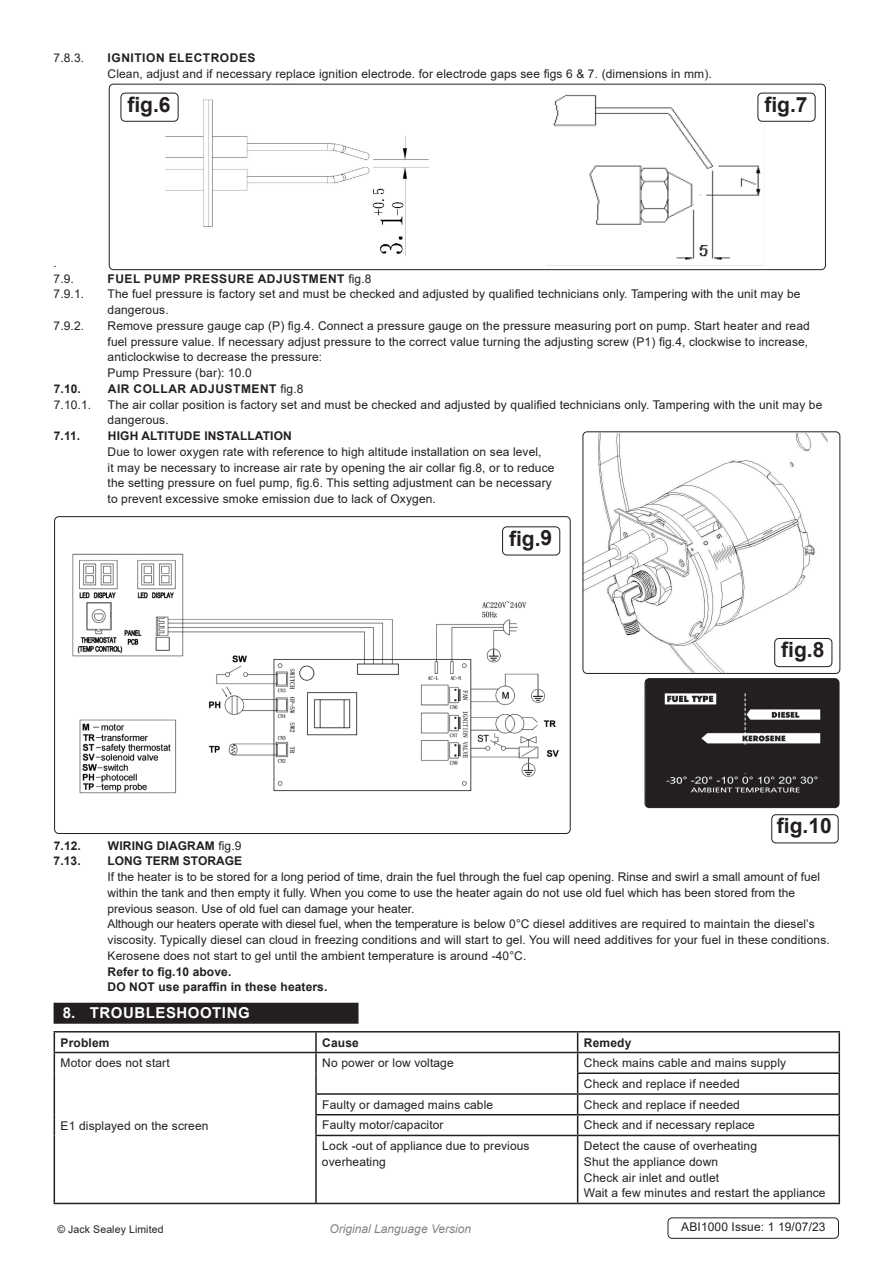
<style>
.page{position:relative;width:893px;height:1263px;background:#fff}
.page>*{position:absolute;margin:0;border:0;box-sizing:border-box;transform-origin:0 0}
.t1{font:700 21px "Arial";color:#231f20}
.t2{font:700 15px "Arial";letter-spacing:.035em;color:#fff}
.Body{font:12px/15.8px "Arial";letter-spacing:.01em;color:#231f20}
.Body-2{font:700 12px "Arial";letter-spacing:.01em;color:#231f20}
.Body-3{font:700 12px "Arial";letter-spacing:.045em;color:#231f20}
.t3{font:italic 12px "Arial";color:#808285}
.Body__Footer{font:12px "Arial";letter-spacing:.01em;color:#231f20}
.Body__Justified__7pt{font:10.5px "Arial";letter-spacing:.01em;color:#231f20}
.s1{font-weight:400}
</style>
<div class="page">
<div style="left:54px;top:1003px;width:304px;height:21px;background:#231f20"></div>
<img style="left:583px;top:432px;width:257px;height:241px">
<div style="left:583px;top:431px;width:257px;height:243px;border:1px solid #231f20;border-radius:4px"></div>
<img style="left:72px;top:547px;width:489px;height:247px">
<div style="left:54px;top:516px;width:517px;height:318px;border:1px solid #231f20;border-radius:4px"></div>
<img style="left:164px;top:92px;width:606px;height:174px">
<div style="left:109px;top:84px;width:717px;height:186px;border:1px solid #231f20;border-radius:4px"></div>
<div style="left:121px;top:93px;width:57px;height:28px;background:#fff;border-radius:4px"></div>
<div style="left:121px;top:93px;width:57px;height:29px;border:1px solid #231f20;border-radius:4px"></div>
<div style="left:758px;top:93px;width:57px;height:28px;background:#fff;border-radius:4px"></div>
<div style="left:757px;top:93px;width:58px;height:29px;border:1px solid #231f20;border-radius:4px"></div>
<div style="left:775px;top:638px;width:57px;height:29px;background:#fff;border-radius:4px"></div>
<div style="left:774px;top:638px;width:58px;height:29px;border:1px solid #231f20;border-radius:4px"></div>
<div style="left:771px;top:814px;width:67px;height:29px;border:1px solid #231f20;border-radius:4px"></div>
<div style="left:503px;top:527px;width:57px;height:28px;background:#fff;border-radius:4px"></div>
<div style="left:502px;top:526px;width:58px;height:29px;border:1px solid #231f20;border-radius:4px"></div>
<img style="left:645px;top:679px;width:194px;height:129px">
<div style="left:645px;top:678px;width:194px;height:130px;border:1px solid #231f20;border-radius:4px"></div>
<div style="left:670px;top:746px;width:151px;height:26px;background:#231f20"></div>
<hr style="left:54px;top:1031px;width:262px;height:1px;background:#231f20">
<hr style="left:316px;top:1031px;width:262px;height:1px;background:#231f20">
<hr style="left:315px;top:1032px;width:2px;height:20px;background:#231f20">
<hr style="left:578px;top:1031px;width:262px;height:1px;background:#231f20">
<hr style="left:838px;top:1032px;width:2px;height:20px;background:#231f20">
<hr style="left:54px;top:1052px;width:262px;height:1px;background:#231f20">
<hr style="left:316px;top:1052px;width:262px;height:1px;background:#231f20">
<hr style="left:315px;top:1053px;width:2px;height:20px;background:#231f20">
<hr style="left:578px;top:1052px;width:262px;height:1px;background:#231f20">
<hr style="left:315px;top:1073px;width:2px;height:20px;background:#231f20">
<hr style="left:577px;top:1072px;width:263px;height:2px;background:#231f20">
<hr style="left:315px;top:1093px;width:263px;height:2px;background:#231f20">
<svg style="left:315px;top:1095px;width:2px;height:19px"></svg>
<hr style="left:578px;top:1093px;width:262px;height:2px;background:#231f20">
<svg style="left:838px;top:1053px;width:2px;height:61px"></svg>
<svg style="left:54px;top:1032px;width:1px;height:103px"></svg>
<hr style="left:315px;top:1114px;width:263px;height:1px;background:#231f20">
<hr style="left:315px;top:1115px;width:2px;height:20px;background:#231f20">
<hr style="left:578px;top:1114px;width:262px;height:1px;background:#231f20">
<svg style="left:577px;top:1032px;width:1px;height:103px"></svg>
<hr style="left:838px;top:1115px;width:2px;height:20px;background:#231f20">
<hr style="left:54px;top:1135px;width:1px;height:68px;background:#231f20">
<hr style="left:315px;top:1135px;width:263px;height:1px;background:#231f20">
<hr style="left:315px;top:1136px;width:2px;height:67px;background:#231f20">
<hr style="left:578px;top:1135px;width:262px;height:1px;background:#231f20">
<hr style="left:577px;top:1136px;width:1px;height:67px;background:#231f20">
<hr style="left:838px;top:1136px;width:2px;height:67px;background:#231f20">
<hr style="left:54px;top:1203px;width:262px;height:1px;background:#231f20">
<hr style="left:316px;top:1203px;width:262px;height:1px;background:#231f20">
<hr style="left:578px;top:1203px;width:262px;height:1px;background:#231f20">
<div style="left:668px;top:1217px;width:171px;height:22px;border:1px solid #231f20;border-radius:4px"></div>
<p class="Body" style="left:54px;top:50px;width:32px">7.8.3.</p>
<p class="Body-3" style="left:108px;top:49px;width:149px">IGNITION ELECTRODES</p>
<p class="Body" style="left:108px;top:66px;width:606px">Clean, adjust and if necessary replace ignition electrode. for electrode gaps see figs 6 &amp; 7. (dimensions in mm).</p>
<p class="t1" style="left:127px;top:90px;width:45px">fig.6</p>
<p class="t1" style="left:764px;top:90px;width:45px">fig.7</p>
<p class="Body" style="left:54px;top:255px;width:5px">.</p>
<p class="Body" style="left:54px;top:270px;width:22px">7.9.</p>
<p class="Body-3" style="left:108px;top:270px;width:265px">FUEL PUMP PRESSURE ADJUSTMENT <span class="s1">fig.8</span></p>
<p class="Body" style="left:54px;top:286px;width:32px">7.9.1.</p>
<p class="Body" style="left:108px;top:286px;width:694px">The fuel pressure is factory set and must be checked and adjusted by qualified technicians only. Tampering with the unit may be dangerous.</p>
<p class="Body" style="left:54px;top:318px;width:32px">7.9.2.</p>
<p class="Body" style="left:108px;top:318px;width:704px">Remove pressure gauge cap (P) fig.4. Connect a pressure gauge on the pressure measuring port on pump. Start heater and read fuel pressure value. If necessary adjust pressure to the correct value turning the adjusting screw (P1) fig.4, clockwise to increase, anticlockwise to decrease the pressure:</p>
<p class="Body" style="left:108px;top:365px;width:146px">Pump Pressure (bar): 10.0</p>
<p class="Body-2" style="left:54px;top:380px;width:29px">7.10.</p>
<p class="Body-3" style="left:108px;top:380px;width:197px">AIR COLLAR ADJUSTMENT <span class="s1">fig.8</span></p>
<p class="Body" style="left:54px;top:396px;width:39px">7.10.1.</p>
<p class="Body" style="left:108px;top:396px;width:716px">The air collar position is factory set and must be checked and adjusted by qualified technicians only. Tampering with the unit may be dangerous.</p>
<p class="Body-2" style="left:54px;top:427px;width:28px">7.11.</p>
<p class="Body-2" style="left:108px;top:427px;width:186px">HIGH ALTITUDE INSTALLATION</p>
<p class="Body" style="left:108px;top:444px;width:436px">Due to lower oxygen rate with reference to high altitude installation on sea level,</p>
<p class="Body" style="left:108px;top:459px;width:448px">it may be necessary to increase air rate by opening the air collar fig.8, or to reduce</p>
<p class="Body" style="left:108px;top:475px;width:446px">the setting pressure on fuel pump, fig.6. This setting adjustment can be necessary</p>
<p class="Body" style="left:108px;top:491px;width:330px">to prevent excessive smoke emission due to lack of Oxygen.</p>
<p class="t1" style="left:509px;top:523px;width:45px">fig.9</p>
<p class="t1" style="left:781px;top:635px;width:45px">fig.8</p>
<p class="t1" style="left:777px;top:811px;width:56px">fig.10</p>
<p class="Body-2" style="left:54px;top:837px;width:29px">7.12.</p>
<p class="Body-2" style="left:108px;top:837px;width:135px">WIRING DIAGRAM <span class="s1">fig.9</span></p>
<p class="Body-2" style="left:54px;top:853px;width:29px">7.13.</p>
<p class="Body-2" style="left:108px;top:853px;width:136px">LONG TERM STORAGE</p>
<p class="Body" style="left:108px;top:869px;width:714px">If the heater is to be stored for a long period of time, drain the fuel through the fuel cap opening. Rinse and swirl a small amount of fuel within the tank and then empty it fully. When you come to use the heater again do not use old fuel which has been stored from the previous season. Use of old fuel can damage your heater.</p>
<p class="Body" style="left:108px;top:916px;width:724px">Although our heaters operate with diesel fuel, when the temperature is below 0°C diesel additives are required to maintain the diesel’s viscosity. Typically diesel can cloud in freezing conditions and will start to gel. You will need additives for your fuel in these conditions.</p>
<p class="Body" style="left:108px;top:948px;width:420px">Kerosene does not start to gel until the ambient temperature is around -40°C.</p>
<p class="Body-2" style="left:108px;top:963px;width:125px">Refer to fig.10 above.</p>
<p class="Body-2" style="left:108px;top:979px;width:221px">DO NOT use paraffin in these heaters.</p>
<p class="t2" style="left:63px;top:1003px;width:188px">8. TROUBLESHOOTING</p>
<p class="Body-2" style="left:61px;top:1034px;width:50px">Problem</p>
<p class="Body-2" style="left:322px;top:1034px;width:38px">Cause</p>
<p class="Body-2" style="left:584px;top:1034px;width:49px">Remedy</p>
<p class="Body" style="left:61px;top:1055px;width:111px">Motor does not start</p>
<p class="Body" style="left:322px;top:1055px;width:133px">No power or low voltage</p>
<p class="Body" style="left:584px;top:1055px;width:204px">Check mains cable and mains supply</p>
<p class="Body" style="left:584px;top:1076px;width:158px">Check and replace if needed</p>
<p class="Body" style="left:322px;top:1096px;width:172px">Faulty or damaged mains cable</p>
<p class="Body" style="left:584px;top:1096px;width:158px">Check and replace if needed</p>
<p class="Body" style="left:322px;top:1117px;width:123px">Faulty motor/capacitor</p>
<p class="Body" style="left:584px;top:1117px;width:173px">Check and if necessary replace</p>
<p class="Body" style="left:322px;top:1138px;width:209px">Lock -out of appliance due to previous overheating</p>
<p class="Body" style="left:584px;top:1138px;width:175px">Detect the cause of overheating</p>
<p class="Body" style="left:61px;top:1118px;width:149px">E1 displayed on the screen</p>
<p class="Body" style="left:584px;top:1154px;width:136px">Shut the appliance down</p>
<p class="Body" style="left:584px;top:1169px;width:137px">Check air inlet and outlet</p>
<p class="Body" style="left:584px;top:1185px;width:243px">Wait a few minutes and restart the appliance</p>
<p class="Body__Footer" style="left:681px;top:1219px;width:146px">ABI1000 Issue: 1 19/07/23</p>
<p class="Body__Justified__7pt" style="left:57px;top:1222px;width:108px">© Jack Sealey Limited</p>
<p class="t3" style="left:330px;top:1221px;width:143px">Original Language Version</p>
</div>
